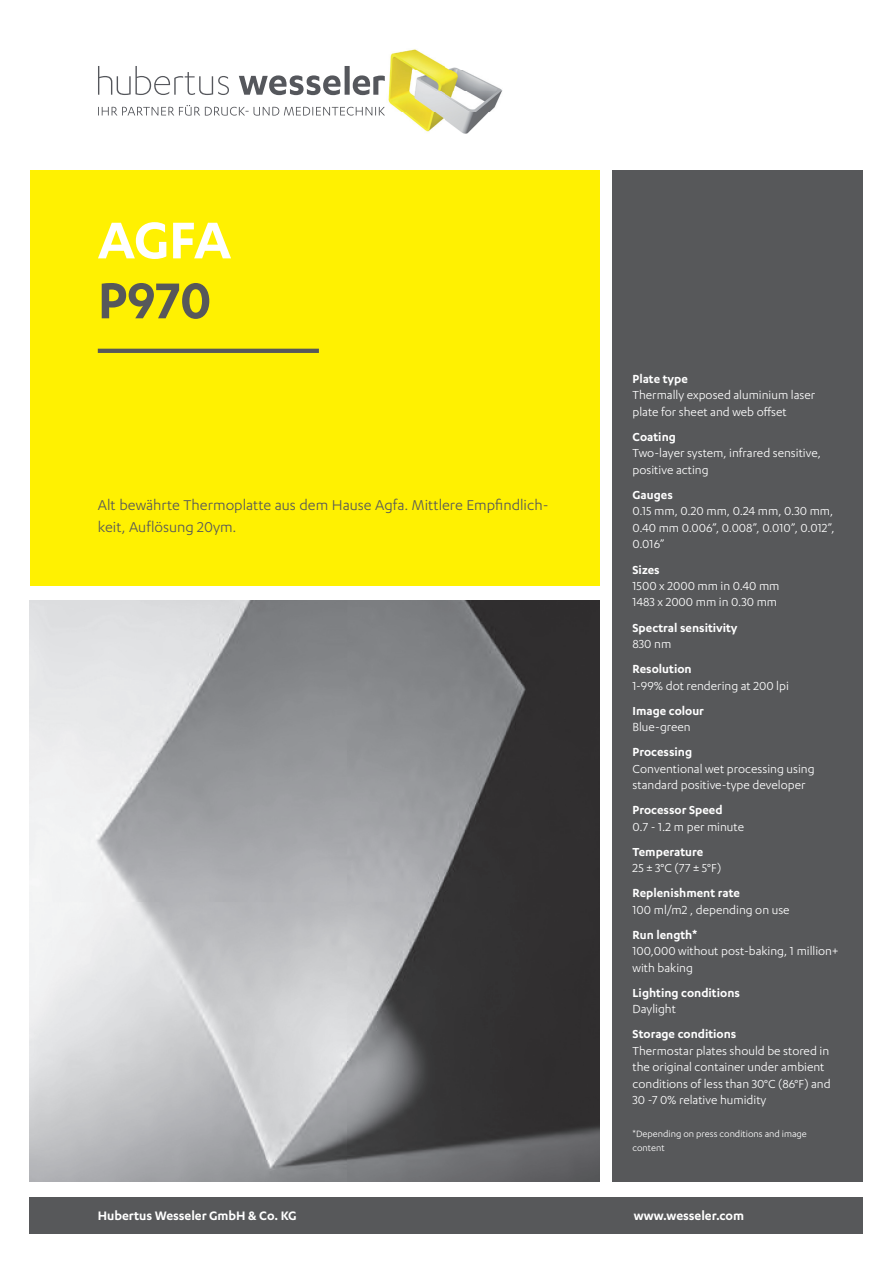
<style>
.page{position:relative;width:893px;height:1263px;background:#fff}
.page>*{position:absolute;margin:0;border:0;box-sizing:border-box;transform-origin:0 0}
.t1{font:600 60px "Karbon";color:#fff}
.t2{font:600 58.5px "Karbon";color:#57585a}
.t3{font:16.5px/22.5px "Karbon";color:#57585a}
.t4{font:600 14.25px "Karbon";letter-spacing:-.005em;color:#fff}
.t5{font:13.5px/16.5px "Karbon";color:#fff}
.t6{font:600 13.5px "Karbon";color:#fff}
.t7{font:10.5px/13.5px "Karbon";color:#fff}
</style>
<div class="page">
<svg style="left:98px;top:66px;width:287px;height:29px"></svg>
<svg style="left:98px;top:105px;width:287px;height:11px"></svg>
<img style="left:388px;top:49px;width:115px;height:85px">
<div style="left:30px;top:1197px;width:833px;height:36px;background:#57585a"></div>
<div style="left:30px;top:170px;width:570px;height:415px;background:#fff101"></div>
<div style="left:612px;top:170px;width:251px;height:1011px;background:#57585a"></div>
<hr style="left:98px;top:349px;width:221px;height:4px;background:#57585a">
<img style="left:30px;top:601px;width:570px;height:580px">
<h1 class="t1" style="left:98px;top:206px;width:125px">Agfa</h1>
<h2 class="t2" style="left:98px;top:268px;width:115px">P970</h2>
<p class="t3" style="left:98px;top:493px;width:452px">Alt bewährte Thermoplatte aus dem Hause Agfa. Mittlere Empfindlich&shy;keit, Auflösung 20ym.</p>
<p class="t6" style="left:632px;top:371px;width:57px">Plate type</p>
<p class="t5" style="left:632px;top:387px;width:184px">Thermally exposed aluminium laser plate for sheet and web offset</p>
<p class="t6" style="left:632px;top:429px;width:45px">Coating</p>
<p class="t5" style="left:632px;top:445px;width:190px">Two-layer system, infrared sensitive, positive acting</p>
<p class="t6" style="left:632px;top:487px;width:42px">Gauges</p>
<p class="t5" style="left:632px;top:503px;width:204px;text-align:justify">0.15 mm, 0.20 mm, 0.24 mm, 0.30 mm, 0.40 mm 0.006”, 0.008”, 0.010”, 0.012”, 0.016”</p>
<p class="t6" style="left:632px;top:562px;width:29px">Sizes</p>
<p class="t5" style="left:632px;top:577px;width:149px">1500 x 2000 mm in 0.40 mm<br>1483 x 2000 mm in 0.30 mm</p>
<p class="t6" style="left:632px;top:620px;width:107px">Spectral sensitivity</p>
<p class="t5" style="left:632px;top:635px;width:40px">830 nm</p>
<p class="t6" style="left:632px;top:661px;width:61px">Resolution</p>
<p class="t5" style="left:632px;top:677px;width:158px">1-99% dot rendering at 200 lpi</p>
<p class="t6" style="left:632px;top:703px;width:73px">Image colour</p>
<p class="t5" style="left:632px;top:718px;width:60px">Blue-green</p>
<p class="t6" style="left:632px;top:744px;width:61px">Processing</p>
<p class="t5" style="left:632px;top:760px;width:184px">Conventional wet processing using standard positive-type developer</p>
<p class="t6" style="left:632px;top:802px;width:92px">Processor Speed</p>
<p class="t5" style="left:632px;top:818px;width:113px">0.7 - 1.2 m per minute</p>
<p class="t6" style="left:632px;top:844px;width:72px">Temperature</p>
<p class="t5" style="left:632px;top:859px;width:90px">25 ± 3°C (77 ± 5°F)</p>
<p class="t6" style="left:632px;top:885px;width:109px">Replenishment rate</p>
<p class="t5" style="left:632px;top:901px;width:159px">100 ml/m2 , depending on use</p>
<p class="t6" style="left:632px;top:927px;width:66px">Run length*</p>
<p class="t5" style="left:632px;top:942px;width:207px">100,000 without post-baking, 1 million+ with baking</p>
<p class="t6" style="left:632px;top:985px;width:109px">Lighting conditions</p>
<p class="t5" style="left:632px;top:1000px;width:45px">Daylight</p>
<p class="t6" style="left:632px;top:1026px;width:105px">Storage conditions</p>
<p class="t5" style="left:632px;top:1042px;width:200px">Thermostar plates should be stored in the original container under ambient conditions of less than 30°C (86°F) and 30 -7 0% relative humidity</p>
<p class="t7" style="left:632px;top:1127px;width:176px">*Depending on press conditions and image content</p>
<p class="t4" style="left:98px;top:1207px;width:200px">Hubertus Wesseler GmbH &amp; Co. KG</p>
<p class="t4" style="left:634px;top:1207px;width:112px">www.wesseler.com</p>
</div>
